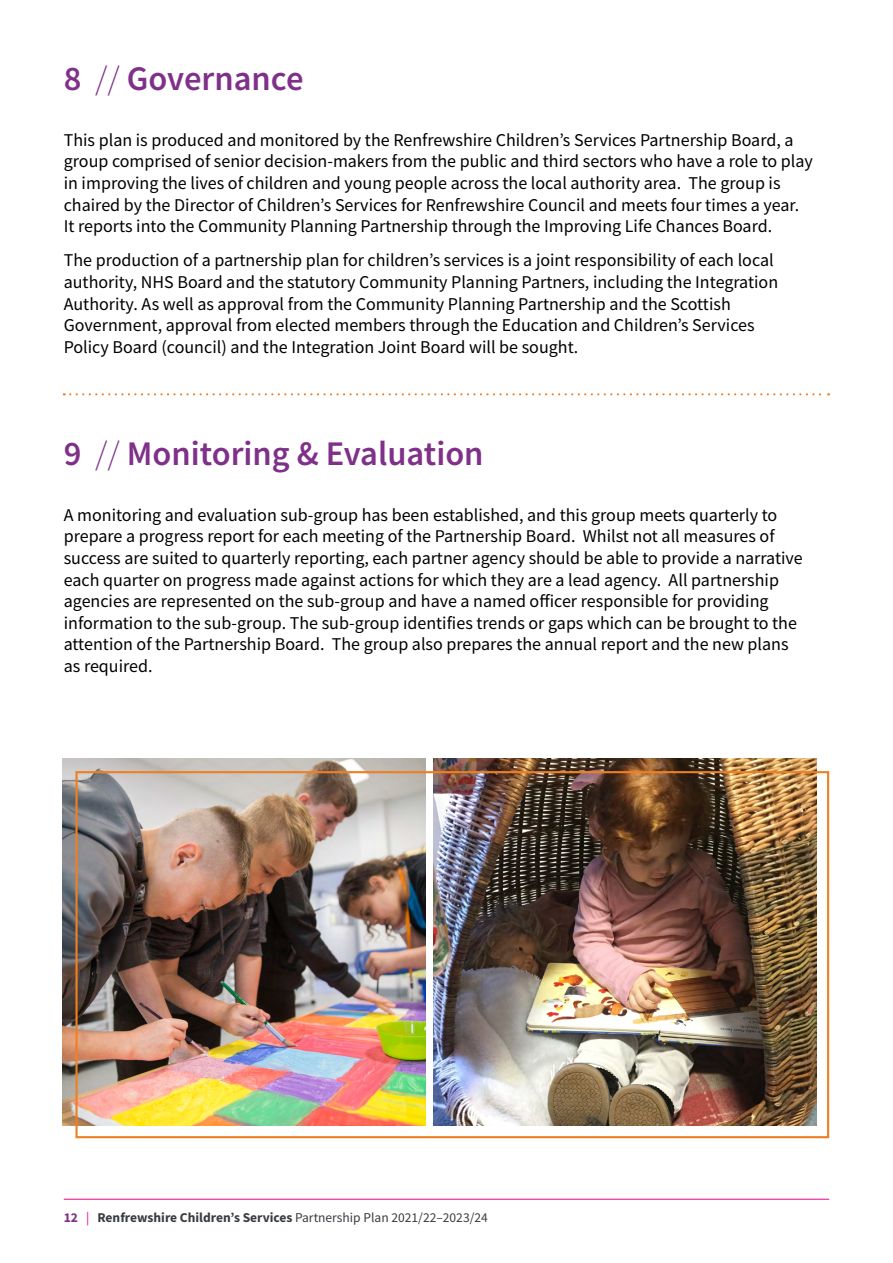
<style>
.page{position:relative;width:893px;height:1263px;background:#fff}
.page>*{position:absolute;margin:0;border:0;box-sizing:border-box;transform-origin:0 0}
.t1{font:600 34.5px "Source Sans Pro";color:#7f3089}
.t2{font:18px/21.6px "Source Sans Pro";color:#000}
.t3{font:700 13.5px "Source Sans Pro";color:#383b40}
.s1{font-weight:300}
.s2{color:#7f3089}
.s3{font-weight:400;color:#ec008c}
.s4{font-weight:400}
</style>
<div class="page">
<hr style="left:64px;top:1199px;width:765px;height:1px;background:#ec008c">
<img style="left:63px;top:758px;width:362px;height:367px">
<img style="left:433px;top:758px;width:383px;height:367px">
<div style="left:75px;top:771px;width:754px;height:367px;border:2px solid #ef7f22"></div>
<svg style="left:64px;top:393px;width:765px;height:2px"></svg>
<h1 class="t1" style="left:64px;top:56px;width:241px">8 <span class="s1">//</span> Governance</h1>
<p class="t2" style="left:64px;top:129px;width:751px">This plan is produced and monitored by the Renfrewshire Children’s Services Partnership Board, a group comprised of senior decision-makers from the public and third sectors who have a role to play in improving the lives of children and young people across the local authority area. The group is chaired by the Director of Children’s Services for Renfrewshire Council and meets four times a year.<br>It reports into the Community Planning Partnership through the Improving Life Chances Board.</p>
<p class="t2" style="left:64px;top:250px;width:716px">The production of a partnership plan for children’s services is a joint responsibility of each local authority, NHS Board and the statutory Community Planning Partners, including the Integration Authority. As well as approval from the Community Planning Partnership and the Scottish Government, approval from elected members through the Education and Children’s Services Policy Board (council) and the Integration Joint Board will be sought.</p>
<h1 class="t1" style="left:64px;top:431px;width:421px">9 <span class="s1">//</span> Monitoring &amp; Evaluation</h1>
<p class="t2" style="left:64px;top:504px;width:741px">A monitoring and evaluation sub-group has been established, and this group meets quarterly to prepare a progress report for each meeting of the Partnership Board. Whilst not all measures of success are suited to quarterly reporting, each partner agency should be able to provide a narrative each quarter on progress made against actions for which they are a lead agency. All partnership agencies are represented on the sub-group and have a named officer responsible for providing information to the sub-group. The sub-group identifies trends or gaps which can be brought to the attention of the Partnership Board. The group also prepares the annual report and the new plans as required.</p>
<p class="t3" style="left:64px;top:1208px;width:426px"><span class="s2">12</span> <span class="s3">|</span> Renfrewshire Children’s Services <span class="s4">Partnership Plan 2021/22–2023/24</span></p>
</div>
